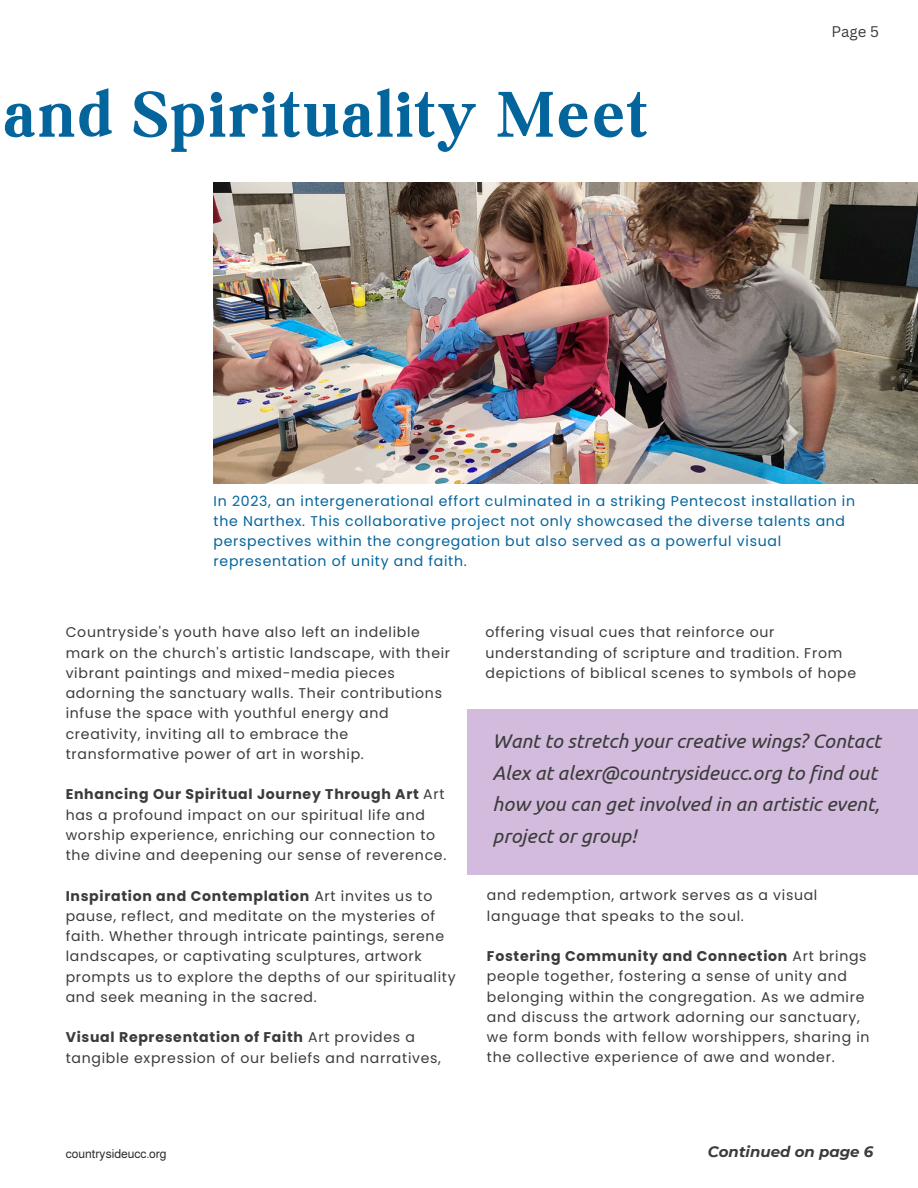
<style>
.page{position:relative;width:918px;height:1188px;background:#fff}
.page>*{position:absolute;margin:0;border:0;box-sizing:border-box;transform-origin:0 0}
.t1{font:700 69px "Boston Angel";letter-spacing:.05em;color:#04649c}
.t2{font:italic 19.65px/31.5px "Ubuntu";color:#3b3b3b}
.t3{font:italic 700 15px "Montserrat";color:#3b3b3b}
.t4{font:15px "Canva Sans";color:#3b3b3b}
.t5{font:14.1px/20.2px "Poppins";letter-spacing:.05em;color:#3b3b3b}
.t6{font:14.1px/20.2px "Poppins";letter-spacing:.05em;color:#04649c}
.t7{font:12.3px "Almarai";color:#2b2a2a}
.s1{font-weight:700}
</style>
<div class="page">
<div style="left:468px;top:709px;width:450px;height:166px;background:#d3bbdd"></div>
<img style="left:214px;top:183px;width:704px;height:300px">
<h3 class="t1" style="left:4px;top:73px;width:645px">and Spirituality Meet</h3>
<h4 class="t4" style="left:831px;top:21px;width:49px">Page 5</h4>
<h4 class="t6" style="left:214px;top:491px;width:643px">In 2023, an intergenerational effort culminated in a striking Pentecost installation in the Narthex. This collaborative project not only showcased the diverse talents and perspectives within the congregation but also served as a powerful visual representation of unity and faith.</h4>
<h4 class="t5" style="left:66px;top:622px;width:386px">Countryside's youth have also left an indelible mark on the church's artistic landscape, with their vibrant paintings and mixed-media pieces adorning the sanctuary walls. Their contributions infuse the space with youthful energy and creativity, inviting all to embrace the transformative power of art in worship.</h4>
<h4 class="t5" style="left:66px;top:784px;width:382px"><span class="s1">Enhancing Our Spiritual Journey Through Art</span> Art has a profound impact on our spiritual life and worship experience, enriching our connection to the divine and deepening our sense of reverence.</h4>
<h4 class="t5" style="left:66px;top:885px;width:391px"><span class="s1">Inspiration and Contemplation</span> Art invites us to pause, reflect, and meditate on the mysteries of faith. Whether through intricate paintings, serene landscapes, or captivating sculptures, artwork prompts us to explore the depths of our spirituality and seek meaning in the sacred.</h4>
<h4 class="t5" style="left:66px;top:1027px;width:377px"><span class="s1">Visual Representation of Faith</span> Art provides a tangible expression of our beliefs and narratives,</h4>
<h4 class="t5" style="left:485px;top:622px;width:372px">offering visual cues that reinforce our understanding of scripture and tradition. From depictions of biblical scenes to symbols of hope</h4>
<h1 class="t2" style="left:493px;top:725px;width:390px">Want to stretch your creative wings? Contact Alex at alexr@countrysideucc.org to find out how you can get involved in an artistic event, project or group!</h1>
<h2 class="t5" style="left:487px;top:885px;width:332px">and redemption, artwork serves as a visual language that speaks to the soul.</h2>
<h4 class="t5" style="left:487px;top:946px;width:384px"><span class="s1">Fostering Community and Connection</span> Art brings people together, fostering a sense of unity and belonging within the congregation. As we admire and discuss the artwork adorning our sanctuary, we form bonds with fellow worshippers, sharing in the collective experience of awe and wonder.</h4>
<p class="t7" style="left:66px;top:1147px;width:102px">countrysideucc.org</p>
<h4 class="t3" style="left:708px;top:1143px;width:167px">Continued on page 6</h4>
</div>
